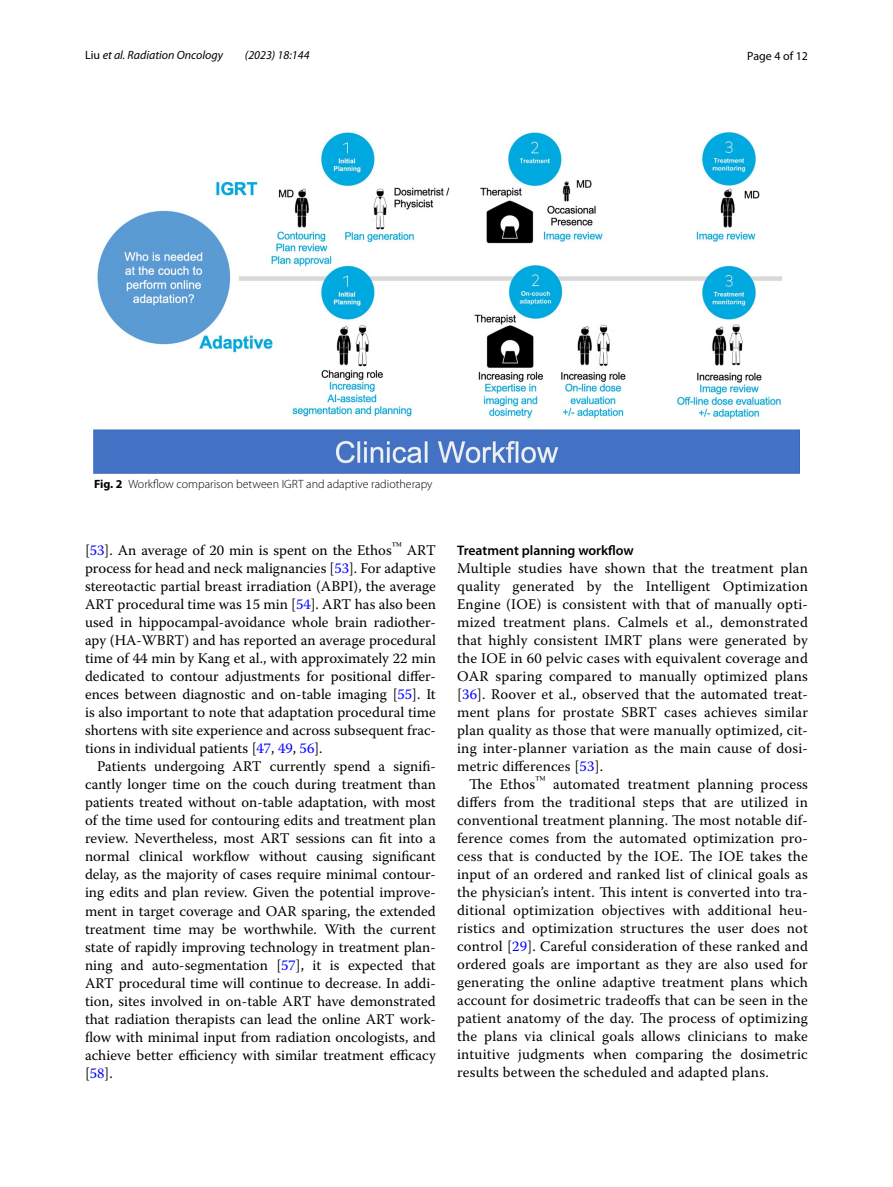
<style>
.page{position:relative;width:893px;height:1187px;background:#fff}
.page>*{position:absolute;margin:0;border:0;box-sizing:border-box;transform-origin:0 0}
.t1{font:14.7px/18px "Warnock Pro";letter-spacing:.01em;color:#000;text-align:justify}
.t2{font:600 13.8px "Myriad Pro";color:#000}
.t3{font:300 12px "Myriad Pro";color:#000}
.t4{font:italic 12px "Myriad Pro";color:#000}
.t5{font:12px "Myriad Pro";color:#000}
.s1{font-style:normal}
.s2{font-weight:700}
.s3{color:#00f}
</style>
<div class="page">
<img style="left:94px;top:133px;width:705px;height:340px">
<p class="t4" style="left:85px;top:48px;width:140px"><span class="s1">Liu</span> et al. Radiation Oncology</p>
<p class="t4" style="left:245px;top:48px;width:66px">(2023) 18:144</p>
<p class="t5" style="left:747px;top:48px;width:62px">Page 4 of 12</p>
<p class="t3" style="left:94px;top:477px;width:340px"><span class="s2">Fig. 2</span> Workflow comparison between IGRT and adaptive radiotherapy</p>
<p class="t1" style="left:85px;top:541px;width:352px">[<span class="s3">53</span>]. An average of 20 min is spent on the Ethos<sup>™</sup> ART process for head and neck malignancies [<span class="s3">53</span>]. For adaptive stereotactic partial breast irradiation (ABPI), the average ART procedural time was 15 min [<span class="s3">54</span>]. ART has also been used in hippocampal-avoidance whole brain radiother&shy;apy (HA-WBRT) and has reported an average procedural time of 44 min by Kang et al., with approximately 22 min dedicated to contour adjustments for positional differ&shy;ences between diagnostic and on-table imaging [<span class="s3">55</span>]. It is also important to note that adaptation procedural time shortens with site experience and across subsequent frac&shy;tions in individual patients [<span class="s3">47</span>, <span class="s3">49</span>, <span class="s3">56</span>].</p>
<p class="t1" style="left:85px;top:757px;width:352px;text-indent:12px">Patients undergoing ART currently spend a signifi&shy;cantly longer time on the couch during treatment than patients treated without on-table adaptation, with most of the time used for contouring edits and treatment plan review. Nevertheless, most ART sessions can fit into a normal clinical workflow without causing significant delay, as the majority of cases require minimal contour&shy;ing edits and plan review. Given the potential improve&shy;ment in target coverage and OAR sparing, the extended treatment time may be worthwhile. With the current state of rapidly improving technology in treatment plan&shy;ning and auto-segmentation [<span class="s3">57</span>], it is expected that ART procedural time will continue to decrease. In addi&shy;tion, sites involved in on-table ART have demonstrated that radiation therapists can lead the online ART work&shy;flow with minimal input from radiation oncologists, and achieve better efficiency with similar treatment efficacy [<span class="s3">58</span>].</p>
<p class="t2" style="left:457px;top:541px;width:178px">Treatment planning workflow</p>
<p class="t1" style="left:457px;top:558px;width:352px">Multiple studies have shown that the treatment plan quality generated by the Intelligent Optimization Engine (IOE) is consistent with that of manually opti&shy;mized treatment plans. Calmels et al., demonstrated that highly consistent IMRT plans were generated by the IOE in 60 pelvic cases with equivalent coverage and OAR sparing compared to manually optimized plans [<span class="s3">36</span>]. Roover et al., observed that the automated treat&shy;ment plans for prostate SBRT cases achieves similar plan quality as those that were manually optimized, cit&shy;ing inter-planner variation as the main cause of dosi&shy;metric differences [<span class="s3">53</span>].</p>
<p class="t1" style="left:457px;top:774px;width:352px;text-indent:12px">The Ethos<sup>™</sup> automated treatment planning process differs from the traditional steps that are utilized in conventional treatment planning. The most notable dif&shy;ference comes from the automated optimization pro&shy;cess that is conducted by the IOE. The IOE takes the input of an ordered and ranked list of clinical goals as the physician’s intent. This intent is converted into tra&shy;ditional optimization objectives with additional heu&shy;ristics and optimization structures the user does not control [<span class="s3">29</span>]. Careful consideration of these ranked and ordered goals are important as they are also used for generating the online adaptive treatment plans which account for dosimetric tradeoffs that can be seen in the patient anatomy of the day. The process of optimizing the plans via clinical goals allows clinicians to make intuitive judgments when comparing the dosimetric results between the scheduled and adapted plans.</p>
</div>
